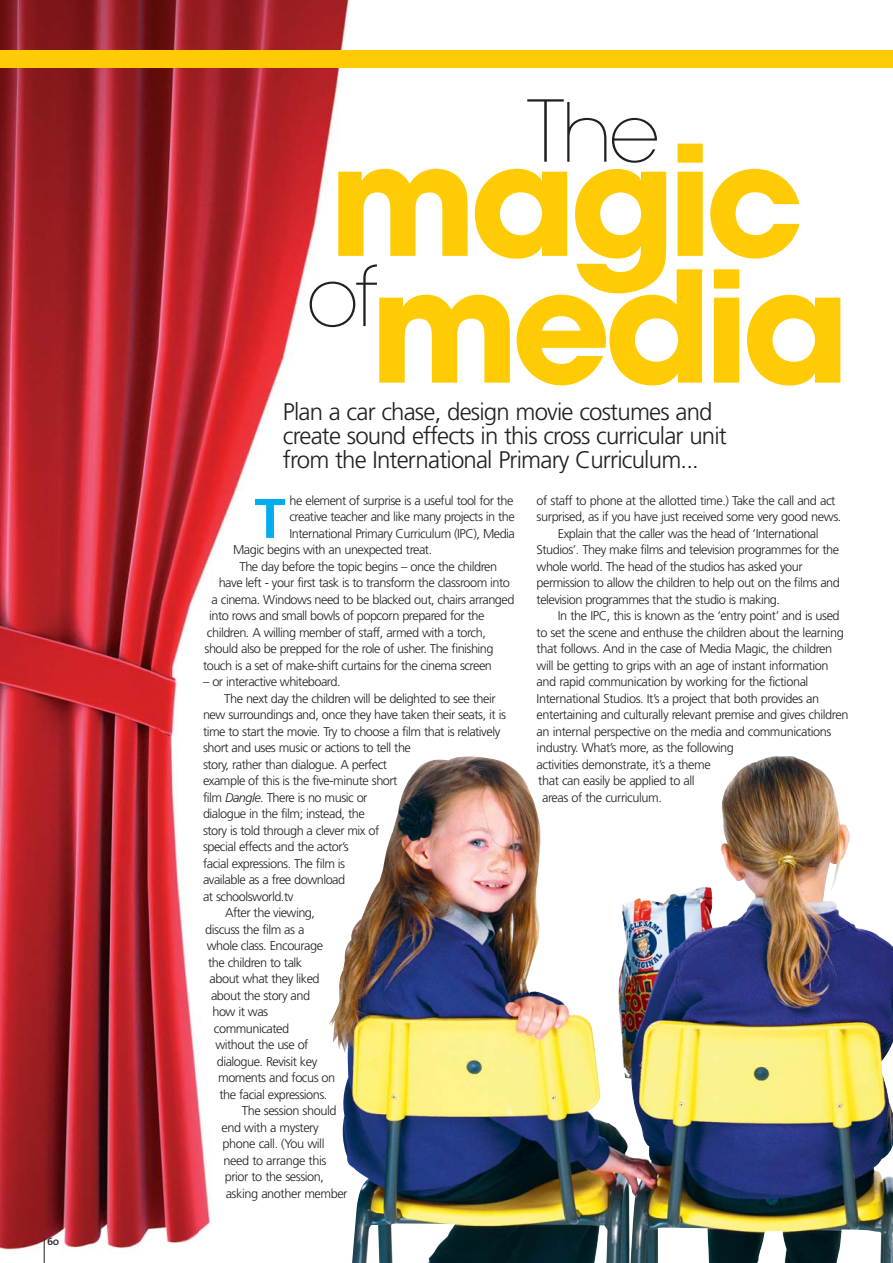
<style>
.page{position:relative;width:893px;height:1263px;background:#fff}
.page>*{position:absolute;margin:0;border:0;box-sizing:border-box;transform-origin:0 0}
.t1{font:700 153.15px "Avant Garde LT";letter-spacing:-.045em;color:#ffcb04}
.t2{font:700 151.65px "Avant Garde LT";letter-spacing:-.045em;color:#ffcb04}
.t3{font:200 80.7px "Avant Garde LT";color:#231f20}
.t4{font:700 55.8px "Frutiger LT";color:#00aeef}
.t5{font:300 24px/24px "Frutiger";letter-spacing:-.035em;color:#231f20}
.t6{font:300 12.75px "Frutiger";letter-spacing:-.04em;color:#231f20}
.t7{font:600 10.5px "The Sans";color:#231f20}
.s1{font-size:84.3px}
.s2{font-style:italic}
</style>
<div class="page">
<img style="left:0;top:1px;width:419px;height:1261px">
<svg style="left:44px;top:1238px;width:1px;height:24px"></svg>
<div style="left:0;top:51px;width:893px;height:17px;background:#ffcb04"></div>
<img style="left:328px;top:755px;width:565px;height:507px">
<p class="t7" style="left:47px;top:1233px;width:14px">60</p>
<h3 class="t3" style="left:527px;top:85px;width:134px"><span class="s1">T</span>he</h3>
<h2 class="t2" style="left:329px;top:138px;width:476px">magic</h2>
<h1 class="t1" style="left:306px;top:264px;width:545px"><sup>of</sup>media</h1>
<h3 class="t5" style="left:283px;top:402px;width:445px">Plan a car chase, design movie costumes and create sound effects in this cross curricular unit from the International Primary Curriculum...</h3>
<h3 class="t4" style="left:254px;top:486px;width:33px">T</h3>
<p class="t6" style="left:290px;top:495px;width:225px">he element of surprise is a useful tool for the</p>
<p class="t6" style="left:289px;top:512px;width:227px">creative teacher and like many projects in the</p>
<p class="t6" style="left:289px;top:528px;width:227px">International Primary Curriculum (IPC), Media</p>
<p class="t6" style="left:233px;top:545px;width:201px">Magic begins with an unexpected treat.</p>
<p class="t6" style="left:239px;top:561px;width:259px">The day before the topic begins – once the children</p>
<p class="t6" style="left:219px;top:578px;width:293px">have left - your first task is to transform the classroom into</p>
<p class="t6" style="left:212px;top:594px;width:304px">a cinema. Windows need to be blacked out, chairs arranged</p>
<p class="t6" style="left:209px;top:611px;width:277px">into rows and small bowls of popcorn prepared for the</p>
<p class="t6" style="left:207px;top:627px;width:280px">children. A willing member of staff, armed with a torch,</p>
<p class="t6" style="left:205px;top:644px;width:291px">should also be prepped for the role of usher. The finishing</p>
<p class="t6" style="left:203px;top:660px;width:290px">touch is a set of make-shift curtains for the cinema screen</p>
<p class="t6" style="left:203px;top:677px;width:139px">– or interactive whiteboard.</p>
<p class="t6" style="left:224px;top:693px;width:273px">The next day the children will be delighted to see their</p>
<p class="t6" style="left:203px;top:710px;width:304px">new surroundings and, once they have taken their seats, it is</p>
<p class="t6" style="left:203px;top:726px;width:299px">time to start the movie. Try to choose a film that is relatively</p>
<p class="t6" style="left:203px;top:743px;width:209px">short and uses music or actions to tell the</p>
<p class="t6" style="left:203px;top:759px;width:186px">story, rather than dialogue. A perfect</p>
<p class="t6" style="left:203px;top:776px;width:196px">example of this is the five-minute short</p>
<p class="t6" style="left:203px;top:792px;width:166px">film <span class="s2">Dangle</span>. There is no music or</p>
<p class="t6" style="left:203px;top:809px;width:163px">dialogue in the film; instead, the</p>
<p class="t6" style="left:203px;top:825px;width:178px">story is told through a clever mix of</p>
<p class="t6" style="left:203px;top:842px;width:147px">special effects and the actor’s</p>
<p class="t6" style="left:203px;top:858px;width:144px">facial expressions. The film is</p>
<p class="t6" style="left:203px;top:875px;width:144px">available as a free download</p>
<p class="t6" style="left:203px;top:891px;width:92px">at schoolsworld.tv</p>
<p class="t6" style="left:225px;top:908px;width:91px">After the viewing,</p>
<p class="t6" style="left:205px;top:924px;width:101px">discuss the film as a</p>
<p class="t6" style="left:207px;top:941px;width:118px">whole class. Encourage</p>
<p class="t6" style="left:208px;top:957px;width:96px">the children to talk</p>
<p class="t6" style="left:210px;top:974px;width:112px">about what they liked</p>
<p class="t6" style="left:211px;top:990px;width:101px">about the story and</p>
<p class="t6" style="left:212px;top:1007px;width:57px">how it was</p>
<p class="t6" style="left:214px;top:1023px;width:77px">communicated</p>
<p class="t6" style="left:215px;top:1040px;width:95px">without the use of</p>
<p class="t6" style="left:217px;top:1056px;width:102px">dialogue. Revisit key</p>
<p class="t6" style="left:218px;top:1073px;width:118px">moments and focus on</p>
<p class="t6" style="left:219px;top:1089px;width:109px">the facial expressions.</p>
<p class="t6" style="left:242px;top:1106px;width:96px">The session should</p>
<p class="t6" style="left:222px;top:1122px;width:99px">end with a mystery</p>
<p class="t6" style="left:223px;top:1139px;width:103px">phone call. (You will</p>
<p class="t6" style="left:224px;top:1155px;width:104px">need to arrange this</p>
<p class="t6" style="left:225px;top:1172px;width:101px">prior to the session,</p>
<p class="t6" style="left:226px;top:1188px;width:123px">asking another member</p>
<p class="t6" style="left:537px;top:495px;width:300px">of staff to phone at the allotted time.) Take the call and act</p>
<p class="t6" style="left:537px;top:512px;width:306px">surprised, as if you have just received some very good news.</p>
<p class="t6" style="left:558px;top:528px;width:262px">Explain that the caller was the head of ‘International</p>
<p class="t6" style="left:537px;top:545px;width:304px">Studios’. They make films and television programmes for the</p>
<p class="t6" style="left:537px;top:561px;width:267px">whole world. The head of the studios has asked your</p>
<p class="t6" style="left:537px;top:578px;width:305px">permission to allow the children to help out on the films and</p>
<p class="t6" style="left:537px;top:594px;width:245px">television programmes that the studio is making.</p>
<p class="t6" style="left:558px;top:611px;width:283px">In the IPC, this is known as the ‘entry point’ and is used</p>
<p class="t6" style="left:537px;top:627px;width:309px">to set the scene and enthuse the children about the learning</p>
<p class="t6" style="left:537px;top:644px;width:297px">that follows. And in the case of Media Magic, the children</p>
<p class="t6" style="left:537px;top:660px;width:293px">will be getting to grips with an age of instant information</p>
<p class="t6" style="left:537px;top:677px;width:273px">and rapid communication by working for the fictional</p>
<p class="t6" style="left:537px;top:693px;width:284px">International Studios. It’s a project that both provides an</p>
<p class="t6" style="left:537px;top:710px;width:313px">entertaining and culturally relevant premise and gives children</p>
<p class="t6" style="left:537px;top:726px;width:296px">an internal perspective on the media and communications</p>
<p class="t6" style="left:537px;top:743px;width:199px">industry. What’s more, as the following</p>
<p class="t6" style="left:537px;top:759px;width:176px">activities demonstrate, it’s a theme</p>
<p class="t6" style="left:538px;top:776px;width:158px">that can easily be applied to all</p>
<p class="t6" style="left:542px;top:792px;width:121px">areas of the curriculum.</p>
</div>
